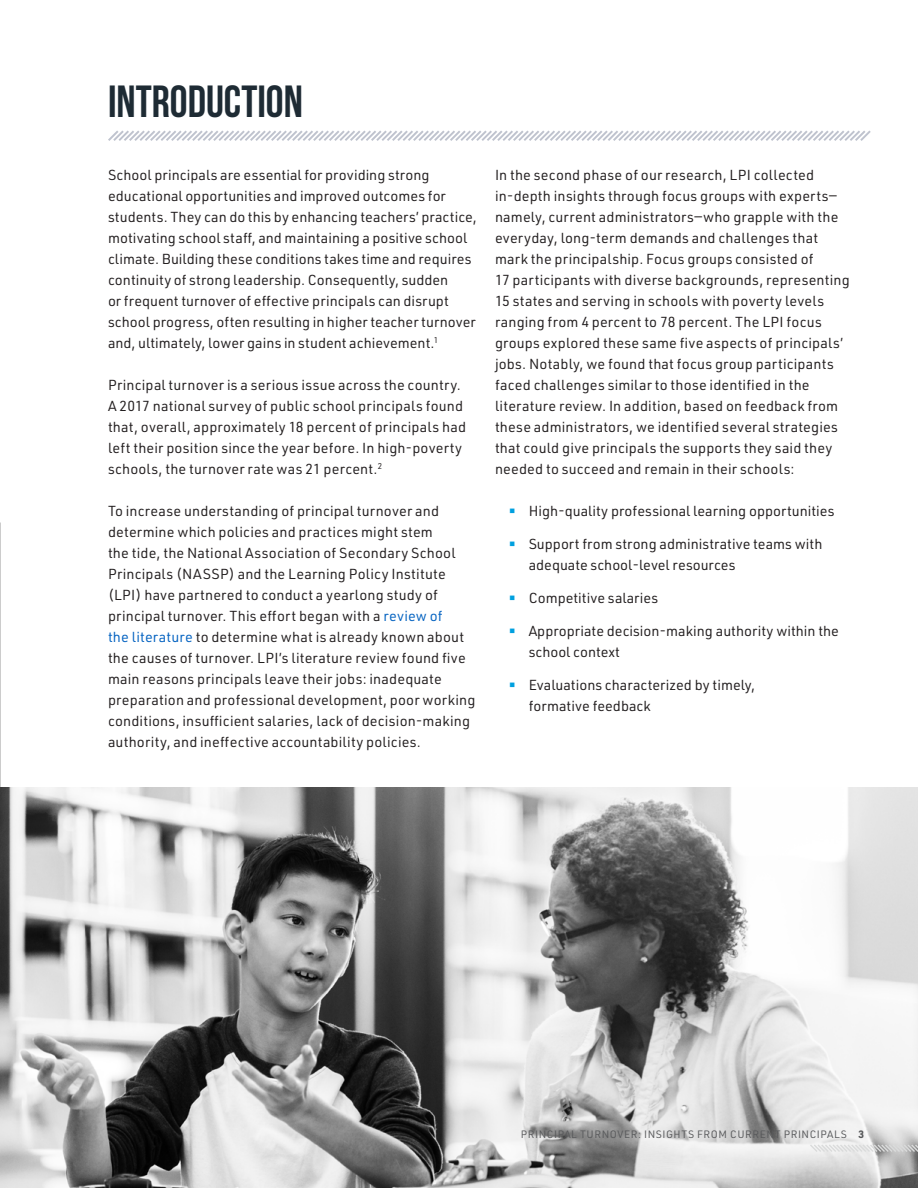
<style>
.page{position:relative;width:918px;height:1188px;background:#fff}
.page>*{position:absolute;margin:0;border:0;box-sizing:border-box;transform-origin:0 0}
.t1{font:700 45px "Bebas Neue";color:#1e2b34}
.t2{font:14.25px/21px "URWDIN";letter-spacing:.01em;color:#231f20}
.t3{font:10.5px "URWDIN";letter-spacing:.05em;color:#58595b}
.s1{color:#0563c1}
.s2{color:#00a0df}
.s3{font-weight:700}
</style>
<div class="page">
<hr style="left:0;top:0;width:1px;height:1188px;background:#00a0df">
<img style="left:0;top:788px;width:918px;height:400px">
<svg style="left:809px;top:1143px;width:109px;height:10px"></svg>
<svg style="left:108px;top:130px;width:763px;height:11px"></svg>
<h1 class="t1" style="left:108px;top:77px;width:196px">INTRODUCTION</h1>
<p class="t2" style="left:108px;top:164px;width:370px">School principals are essential for providing strong educational opportunities and improved outcomes for students. They can do this by enhancing teachers’ practice, motivating school staff, and maintaining a positive school climate. Building these conditions takes time and requires continuity of strong leadership. Consequently, sudden<br>or frequent turnover of effective principals can disrupt school progress, often resulting in higher teacher turnover and, ultimately, lower gains in student achievement.<sup>1</sup></p>
<p class="t2" style="left:108px;top:374px;width:360px">Principal turnover is a serious issue across the country.<br>A 2017 national survey of public school principals found that, overall, approximately 18 percent of principals had left their position since the year before. In high-poverty schools, the turnover rate was 21 percent.<sup>2</sup></p>
<p class="t2" style="left:108px;top:500px;width:369px">To increase understanding of principal turnover and determine which policies and practices might stem<br>the tide, the National Association of Secondary School Principals (NASSP) and the Learning Policy Institute (LPI) have partnered to conduct a yearlong study of principal turnover. This effort began with a <span class="s1">review of<br>the literature</span> to determine what is already known about the causes of turnover. LPI’s literature review found five main reasons principals leave their jobs: inadequate preparation and professional development, poor working conditions, insufficient salaries, lack of decision-making authority, and ineffective accountability policies.</p>
<p class="t2" style="left:495px;top:164px;width:356px">In the second phase of our research, LPI collected in-depth insights through focus groups with experts— namely, current administrators—who grapple with the everyday, long-term demands and challenges that mark the principalship. Focus groups consisted of<br>17 participants with diverse backgrounds, representing 15 states and serving in schools with poverty levels ranging from 4 percent to 78 percent. The LPI focus groups explored these same five aspects of principals’ jobs. Notably, we found that focus group participants faced challenges similar to those identified in the literature review. In addition, based on feedback from these administrators, we identified several strategies that could give principals the supports they said they needed to succeed and remain in their schools:</p>
<p class="t2" style="left:508px;top:500px;width:328px"><span class="s2">▬</span> High-quality professional learning opportunities</p>
<p class="t2" style="left:529px;top:533px;width:295px;text-indent:-20px"><span class="s2">▬</span> Support from strong administrative teams with adequate school-level resources</p>
<p class="t2" style="left:508px;top:587px;width:151px"><span class="s2">▬</span> Competitive salaries</p>
<p class="t2" style="left:529px;top:620px;width:312px;text-indent:-20px"><span class="s2">▬</span> Appropriate decision-making authority within the school context</p>
<p class="t2" style="left:529px;top:674px;width:228px;text-indent:-20px"><span class="s2">▬</span> Evaluations characterized by timely, formative feedback</p>
<p class="t3" style="left:521px;top:1127px;width:345px">PRINCIPAL TURNOVER: INSIGHTS FROM CURRENT PRINCIPALS <span class="s3">3</span></p>
</div>
